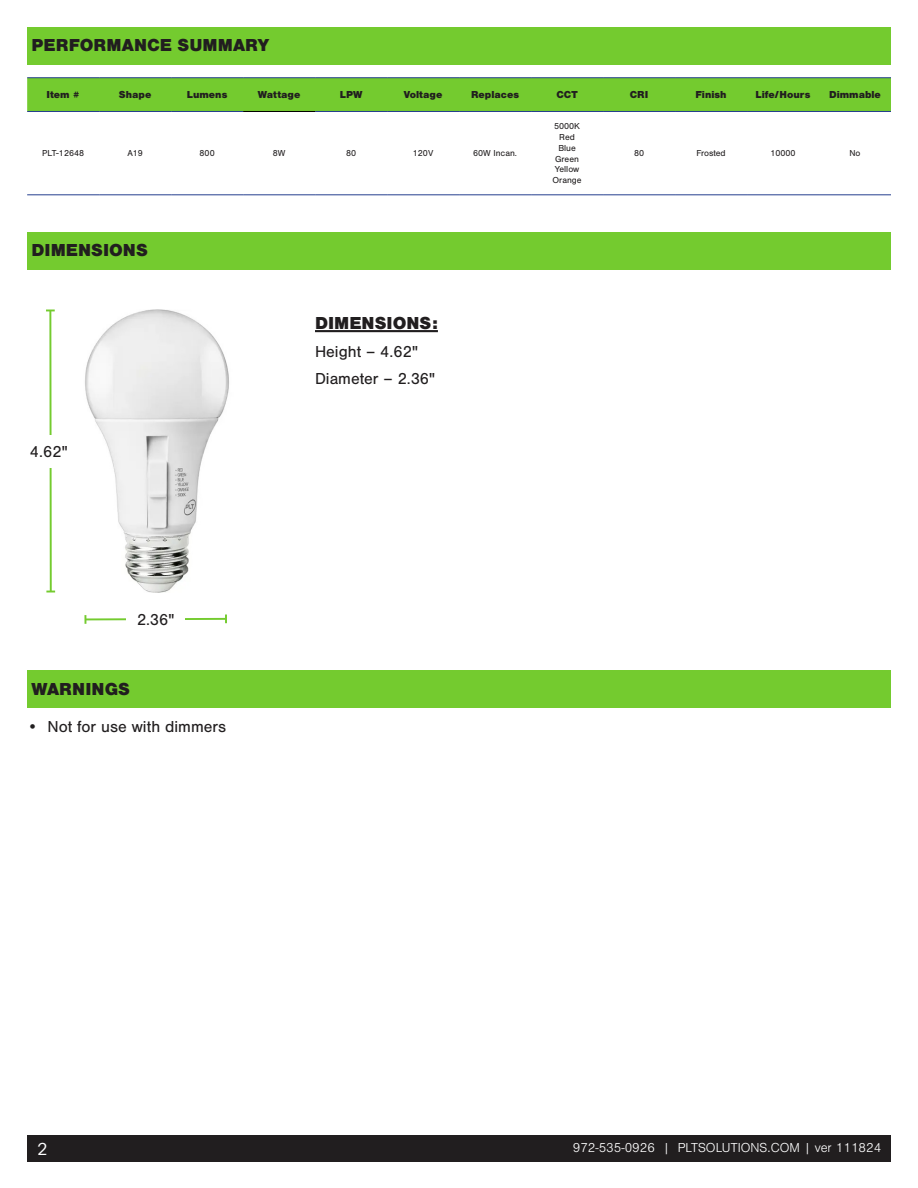
<style>
.page{position:relative;width:918px;height:1188px;background:#fff}
.page>*{position:absolute;margin:0;border:0;box-sizing:border-box;transform-origin:0 0}
.t1{font:900 18px "Nimbus San";color:#211e1f}
.t2{font:18px "Balto";color:#fff}
.PLT_Bullets{font:16.5px "Nimbus San";color:#211e1f}
.PLT_Body{font:16.5px "Nimbus San";color:#211e1f}
.t3{font:300 13.5px "Nimbus San";color:#fff}
.t4{font:900 10.5px "Nimbus San";color:#211e1f}
.t5{font:9px "Nimbus San";color:#211e1f}
</style>
<div class="page">
<div style="left:27px;top:1135px;width:864px;height:27px;background:#211e1f"></div>
<div style="left:27px;top:78px;width:864px;height:33px;background:#74cb2f"></div>
<hr style="left:27px;top:195px;width:72px;height:1px;background:#253f8e">
<hr style="left:99px;top:195px;width:72px;height:1px;background:#253f8e">
<hr style="left:171px;top:195px;width:72px;height:1px;background:#253f8e">
<hr style="left:243px;top:195px;width:72px;height:1px;background:#253f8e">
<hr style="left:315px;top:195px;width:72px;height:1px;background:#253f8e">
<hr style="left:387px;top:195px;width:72px;height:1px;background:#253f8e">
<hr style="left:459px;top:195px;width:72px;height:1px;background:#253f8e">
<hr style="left:531px;top:195px;width:72px;height:1px;background:#253f8e">
<hr style="left:603px;top:195px;width:72px;height:1px;background:#253f8e">
<hr style="left:675px;top:195px;width:72px;height:1px;background:#253f8e">
<hr style="left:747px;top:195px;width:72px;height:1px;background:#253f8e">
<hr style="left:819px;top:195px;width:72px;height:1px;background:#253f8e">
<hr style="left:27px;top:77px;width:72px;height:1px;background:#253f8e">
<hr style="left:99px;top:77px;width:72px;height:1px;background:#253f8e">
<hr style="left:171px;top:77px;width:72px;height:1px;background:#253f8e">
<hr style="left:243px;top:77px;width:72px;height:1px;background:#253f8e">
<hr style="left:315px;top:77px;width:72px;height:1px;background:#253f8e">
<hr style="left:387px;top:77px;width:72px;height:1px;background:#253f8e">
<hr style="left:459px;top:77px;width:72px;height:1px;background:#253f8e">
<hr style="left:531px;top:77px;width:72px;height:1px;background:#253f8e">
<hr style="left:603px;top:77px;width:72px;height:1px;background:#253f8e">
<hr style="left:675px;top:77px;width:72px;height:1px;background:#253f8e">
<hr style="left:747px;top:77px;width:72px;height:1px;background:#253f8e">
<hr style="left:819px;top:77px;width:72px;height:1px;background:#253f8e">
<hr style="left:27px;top:111px;width:72px;height:1px;background:#253f8e">
<hr style="left:99px;top:111px;width:72px;height:1px;background:#253f8e">
<hr style="left:171px;top:111px;width:72px;height:1px;background:#253f8e">
<hr style="left:315px;top:111px;width:72px;height:1px;background:#253f8e">
<hr style="left:387px;top:111px;width:72px;height:1px;background:#253f8e">
<hr style="left:459px;top:111px;width:72px;height:1px;background:#253f8e">
<hr style="left:531px;top:111px;width:72px;height:1px;background:#253f8e">
<hr style="left:603px;top:111px;width:72px;height:1px;background:#253f8e">
<hr style="left:675px;top:111px;width:72px;height:1px;background:#253f8e">
<hr style="left:747px;top:111px;width:72px;height:1px;background:#253f8e">
<hr style="left:819px;top:111px;width:72px;height:1px;background:#253f8e">
<hr style="left:243px;top:111px;width:72px;height:1px;background:#000">
<div style="left:27px;top:27px;width:864px;height:37px;background:#74cb2f"></div>
<div style="left:27px;top:232px;width:864px;height:38px;background:#74cb2f"></div>
<hr style="left:315px;top:330px;width:123px;height:2px;background:#211e1f">
<svg style="left:84px;top:615px;width:143px;height:9px"></svg>
<div style="left:126px;top:608px;width:59px;height:23px;background:#fff"></div>
<hr style="left:49px;top:310px;width:3px;height:282px;background:#74cb2f">
<svg style="left:46px;top:591px;width:9px;height:2px"></svg>
<div style="left:27px;top:435px;width:47px;height:32px;background:#fff"></div>
<img style="left:85px;top:310px;width:144px;height:282px">
<div style="left:27px;top:671px;width:864px;height:37px;background:#74cb2f"></div>
<p class="t1" style="left:32px;top:35px;width:239px">PERFORMANCE SUMMARY</p>
<p class="t4" style="left:46px;top:89px;width:35px">Item #</p>
<p class="t4" style="left:119px;top:89px;width:34px">Shape</p>
<p class="t4" style="left:187px;top:89px;width:42px">Lumens</p>
<p class="t4" style="left:258px;top:89px;width:44px">Wattage</p>
<p class="t4" style="left:340px;top:89px;width:24px">LPW</p>
<p class="t4" style="left:404px;top:89px;width:40px">Voltage</p>
<p class="t4" style="left:471px;top:89px;width:49px">Replaces</p>
<p class="t4" style="left:556px;top:89px;width:23px">CCT</p>
<p class="t4" style="left:630px;top:89px;width:20px">CRI</p>
<p class="t4" style="left:695px;top:89px;width:33px">Finish</p>
<p class="t4" style="left:756px;top:89px;width:56px">Life/Hours</p>
<p class="t4" style="left:829px;top:89px;width:53px">Dimmable</p>
<p class="t5" style="left:42px;top:148px;width:44px">PLT-12648</p>
<p class="t5" style="left:127px;top:148px;width:17px">A19</p>
<p class="t5" style="left:200px;top:148px;width:17px">800</p>
<p class="t5" style="left:273px;top:148px;width:14px">8W</p>
<p class="t5" style="left:346px;top:148px;width:12px">80</p>
<p class="t5" style="left:413px;top:148px;width:22px">120V</p>
<p class="t5" style="left:473px;top:148px;width:46px">60W Incan.</p>
<p class="t1" style="left:32px;top:240px;width:118px">DIMENSIONS</p>
<p class="PLT_Bullets" style="left:30px;top:442px;width:39px">4.62"</p>
<p class="t1" style="left:315px;top:313px;width:124px">DIMENSIONS:</p>
<p class="PLT_Body" style="left:315px;top:343px;width:104px">Height – 4.62"</p>
<p class="PLT_Body" style="left:315px;top:370px;width:122px">Diameter – 2.36"</p>
<p class="t5" style="left:554px;top:121px;width:27px">5000K</p>
<p class="t5" style="left:559px;top:132px;width:17px">Red</p>
<p class="t5" style="left:558px;top:143px;width:19px">Blue</p>
<p class="t5" style="left:555px;top:154px;width:25px">Green</p>
<p class="t5" style="left:555px;top:164px;width:26px">Yellow</p>
<p class="t5" style="left:553px;top:175px;width:31px">Orange</p>
<p class="t5" style="left:634px;top:148px;width:12px">80</p>
<p class="t5" style="left:696px;top:148px;width:31px">Frosted</p>
<p class="t5" style="left:770px;top:148px;width:27px">10000</p>
<p class="t5" style="left:849px;top:148px;width:13px">No</p>
<p class="PLT_Bullets" style="left:137px;top:610px;width:39px">2.36"</p>
<p class="t1" style="left:32px;top:679px;width:100px">WARNINGS</p>
<p class="PLT_Bullets" style="left:27px;top:718px;width:201px">• Not for use with dimmers</p>
<p class="t2" style="left:38px;top:1138px;width:11px">2</p>
<h3 class="t3" style="left:573px;top:1140px;width:310px">972-535-0926 | PLTSOLUTIONS.COM | ver 111824</h3>
</div>
